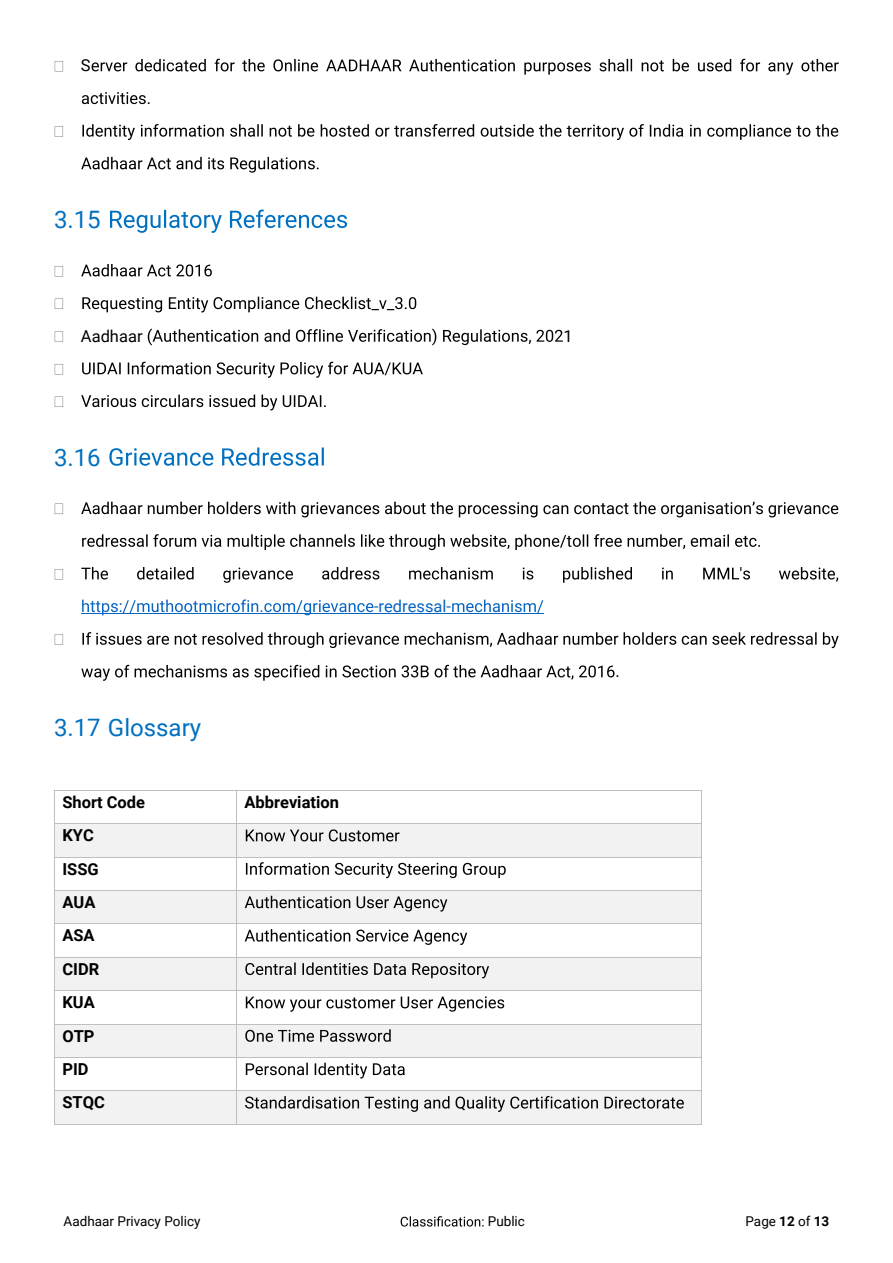
<style>
.page{position:relative;width:893px;height:1263px;background:#fff}
.page>*{position:absolute;margin:0;border:0;box-sizing:border-box;transform-origin:0 0}
.t1{font:24px "Roboto";color:#0070c0}
.t2{font:700 16.5px/33.5px "Roboto";color:#000}
.t3{font:16.5px "Roboto";color:#0563c1}
.t4{font:16.5px "Roboto";color:#000}
.t5{font:13.5px "Roboto";color:#000}
.s1{font-weight:700}
</style>
<div class="page">
<svg style="left:401px;top:1216px;width:83px;height:10px"></svg>
<svg style="left:55px;top:61px;width:8px;height:10px"></svg>
<svg style="left:92px;top:59px;width:747px;height:16px"></svg>
<svg style="left:82px;top:92px;width:68px;height:12px"></svg>
<svg style="left:55px;top:126px;width:8px;height:11px"></svg>
<svg style="left:82px;top:124px;width:756px;height:16px"></svg>
<svg style="left:81px;top:157px;width:238px;height:16px"></svg>
<svg style="left:110px;top:210px;width:237px;height:23px"></svg>
<svg style="left:55px;top:266px;width:8px;height:10px"></svg>
<svg style="left:81px;top:264px;width:131px;height:12px"></svg>
<svg style="left:55px;top:299px;width:8px;height:10px"></svg>
<svg style="left:82px;top:297px;width:334px;height:15px"></svg>
<svg style="left:55px;top:331px;width:8px;height:11px"></svg>
<svg style="left:148px;top:328px;width:415px;height:17px"></svg>
<svg style="left:55px;top:364px;width:8px;height:10px"></svg>
<svg style="left:82px;top:362px;width:341px;height:16px"></svg>
<svg style="left:55px;top:397px;width:8px;height:10px"></svg>
<svg style="left:81px;top:395px;width:196px;height:15px"></svg>
<svg style="left:283px;top:395px;width:43px;height:12px"></svg>
<svg style="left:109px;top:447px;width:215px;height:19px"></svg>
<svg style="left:55px;top:504px;width:8px;height:10px"></svg>
<svg style="left:81px;top:502px;width:682px;height:15px"></svg>
<svg style="left:769px;top:502px;width:69px;height:15px"></svg>
<svg style="left:82px;top:534px;width:427px;height:16px"></svg>
<svg style="left:515px;top:534px;width:170px;height:16px"></svg>
<svg style="left:691px;top:534px;width:38px;height:13px"></svg>
<svg style="left:735px;top:536px;width:25px;height:11px"></svg>
<svg style="left:55px;top:569px;width:8px;height:10px"></svg>
<svg style="left:81px;top:567px;width:757px;height:16px"></svg>
<svg style="left:82px;top:599px;width:291px;height:16px"></svg>
<svg style="left:452px;top:600px;width:91px;height:13px"></svg>
<hr style="left:81px;top:613px;width:463px;height:1px;background:#0563c1">
<svg style="left:55px;top:634px;width:8px;height:11px"></svg>
<svg style="left:82px;top:632px;width:757px;height:16px"></svg>
<svg style="left:81px;top:665px;width:534px;height:16px"></svg>
<hr style="left:55px;top:790px;width:181px;height:1px;background:#bfbfbf">
<hr style="left:237px;top:790px;width:464px;height:1px;background:#bfbfbf">
<hr style="left:54px;top:791px;width:1px;height:32px;background:#bfbfbf">
<hr style="left:236px;top:791px;width:1px;height:32px;background:#bfbfbf">
<hr style="left:701px;top:791px;width:1px;height:32px;background:#bfbfbf">
<div style="left:55px;top:824px;width:181px;height:33px;background:#f2f2f2"></div>
<div style="left:237px;top:824px;width:464px;height:33px;background:#f2f2f2"></div>
<svg style="left:246px;top:829px;width:153px;height:12px"></svg>
<hr style="left:55px;top:823px;width:181px;height:1px;background:#bfbfbf">
<hr style="left:237px;top:823px;width:464px;height:1px;background:#bfbfbf">
<hr style="left:54px;top:824px;width:1px;height:33px;background:#bfbfbf">
<hr style="left:236px;top:824px;width:1px;height:33px;background:#bfbfbf">
<hr style="left:701px;top:824px;width:1px;height:33px;background:#bfbfbf">
<svg style="left:246px;top:862px;width:260px;height:16px"></svg>
<hr style="left:55px;top:857px;width:181px;height:1px;background:#bfbfbf">
<hr style="left:237px;top:857px;width:464px;height:1px;background:#bfbfbf">
<hr style="left:54px;top:857px;width:1px;height:33px;background:#bfbfbf">
<hr style="left:236px;top:857px;width:1px;height:33px;background:#bfbfbf">
<hr style="left:701px;top:857px;width:1px;height:33px;background:#bfbfbf">
<div style="left:55px;top:891px;width:181px;height:32px;background:#f2f2f2"></div>
<div style="left:237px;top:891px;width:464px;height:32px;background:#f2f2f2"></div>
<svg style="left:245px;top:896px;width:202px;height:16px"></svg>
<hr style="left:55px;top:890px;width:181px;height:1px;background:#bfbfbf">
<hr style="left:237px;top:890px;width:464px;height:1px;background:#bfbfbf">
<hr style="left:54px;top:891px;width:1px;height:32px;background:#bfbfbf">
<hr style="left:236px;top:891px;width:1px;height:32px;background:#bfbfbf">
<hr style="left:701px;top:891px;width:1px;height:32px;background:#bfbfbf">
<svg style="left:245px;top:929px;width:222px;height:16px"></svg>
<hr style="left:55px;top:923px;width:181px;height:1px;background:#bfbfbf">
<hr style="left:237px;top:923px;width:464px;height:1px;background:#bfbfbf">
<hr style="left:54px;top:924px;width:1px;height:33px;background:#bfbfbf">
<hr style="left:236px;top:924px;width:1px;height:33px;background:#bfbfbf">
<hr style="left:701px;top:924px;width:1px;height:33px;background:#bfbfbf">
<div style="left:55px;top:958px;width:181px;height:32px;background:#f2f2f2"></div>
<div style="left:237px;top:958px;width:464px;height:32px;background:#f2f2f2"></div>
<svg style="left:245px;top:962px;width:244px;height:16px"></svg>
<hr style="left:55px;top:957px;width:181px;height:1px;background:#bfbfbf">
<hr style="left:237px;top:957px;width:464px;height:1px;background:#bfbfbf">
<hr style="left:54px;top:958px;width:1px;height:32px;background:#bfbfbf">
<hr style="left:236px;top:958px;width:1px;height:32px;background:#bfbfbf">
<hr style="left:701px;top:958px;width:1px;height:32px;background:#bfbfbf">
<svg style="left:246px;top:996px;width:258px;height:16px"></svg>
<hr style="left:55px;top:990px;width:181px;height:1px;background:#bfbfbf">
<hr style="left:237px;top:990px;width:464px;height:1px;background:#bfbfbf">
<hr style="left:54px;top:991px;width:1px;height:33px;background:#bfbfbf">
<hr style="left:236px;top:991px;width:1px;height:33px;background:#bfbfbf">
<hr style="left:701px;top:991px;width:1px;height:33px;background:#bfbfbf">
<div style="left:55px;top:1024px;width:181px;height:33px;background:#f2f2f2"></div>
<div style="left:237px;top:1024px;width:464px;height:33px;background:#f2f2f2"></div>
<svg style="left:245px;top:1029px;width:146px;height:13px"></svg>
<hr style="left:55px;top:1024px;width:181px;height:1px;background:#bfbfbf">
<hr style="left:237px;top:1024px;width:464px;height:1px;background:#bfbfbf">
<hr style="left:54px;top:1024px;width:1px;height:33px;background:#bfbfbf">
<hr style="left:236px;top:1024px;width:1px;height:33px;background:#bfbfbf">
<hr style="left:701px;top:1024px;width:1px;height:33px;background:#bfbfbf">
<svg style="left:246px;top:1063px;width:159px;height:15px"></svg>
<hr style="left:55px;top:1057px;width:181px;height:1px;background:#bfbfbf">
<hr style="left:237px;top:1057px;width:464px;height:1px;background:#bfbfbf">
<hr style="left:54px;top:1058px;width:1px;height:32px;background:#bfbfbf">
<hr style="left:236px;top:1058px;width:1px;height:32px;background:#bfbfbf">
<hr style="left:701px;top:1058px;width:1px;height:32px;background:#bfbfbf">
<div style="left:55px;top:1091px;width:181px;height:33px;background:#f2f2f2"></div>
<div style="left:237px;top:1091px;width:464px;height:33px;background:#f2f2f2"></div>
<svg style="left:245px;top:1096px;width:439px;height:16px"></svg>
<hr style="left:55px;top:1090px;width:181px;height:1px;background:#bfbfbf">
<hr style="left:237px;top:1090px;width:464px;height:1px;background:#bfbfbf">
<hr style="left:54px;top:1091px;width:1px;height:33px;background:#bfbfbf">
<hr style="left:55px;top:1124px;width:181px;height:1px;background:#bfbfbf">
<hr style="left:236px;top:1091px;width:1px;height:33px;background:#bfbfbf">
<hr style="left:237px;top:1124px;width:464px;height:1px;background:#bfbfbf">
<hr style="left:701px;top:1091px;width:1px;height:33px;background:#bfbfbf">
<p class="t4" style="left:81px;top:54px;width:11px">S</p>
<h1 class="t1" style="left:54px;top:202px;width:48px">3.15</h1>
<p class="t4" style="left:81px;top:324px;width:63px">Aadhaar</p>
<p class="t4" style="left:563px;top:324px;width:11px">1</p>
<h1 class="t1" style="left:54px;top:440px;width:48px">3.16</h1>
<p class="t3" style="left:374px;top:594px;width:79px">-redressal-</p>
<h1 class="t1" style="left:54px;top:710px;width:149px">3.17 Glossary</h1>
<p class="t2" style="left:62px;top:785px;width:84px">Short Code</p>
<p class="t2" style="left:244px;top:785px;width:96px">Abbreviation</p>
<p class="t2" style="left:62px;top:818px;width:44px">KYC<br>ISSG<br>AUA<br>ASA<br>CIDR<br>KUA<br>OTP<br>PID<br>STQC</p>
<p class="t4" style="left:615px;top:660px;width:6px">.</p>
<p class="t5" style="left:64px;top:1212px;width:138px">Aadhaar Privacy Policy</p>
<p class="t5" style="left:488px;top:1212px;width:39px">Public</p>
<p class="t5" style="left:745px;top:1212px;width:85px">Page <span class="s1">12</span> of <span class="s1">13</span></p>
</div>
